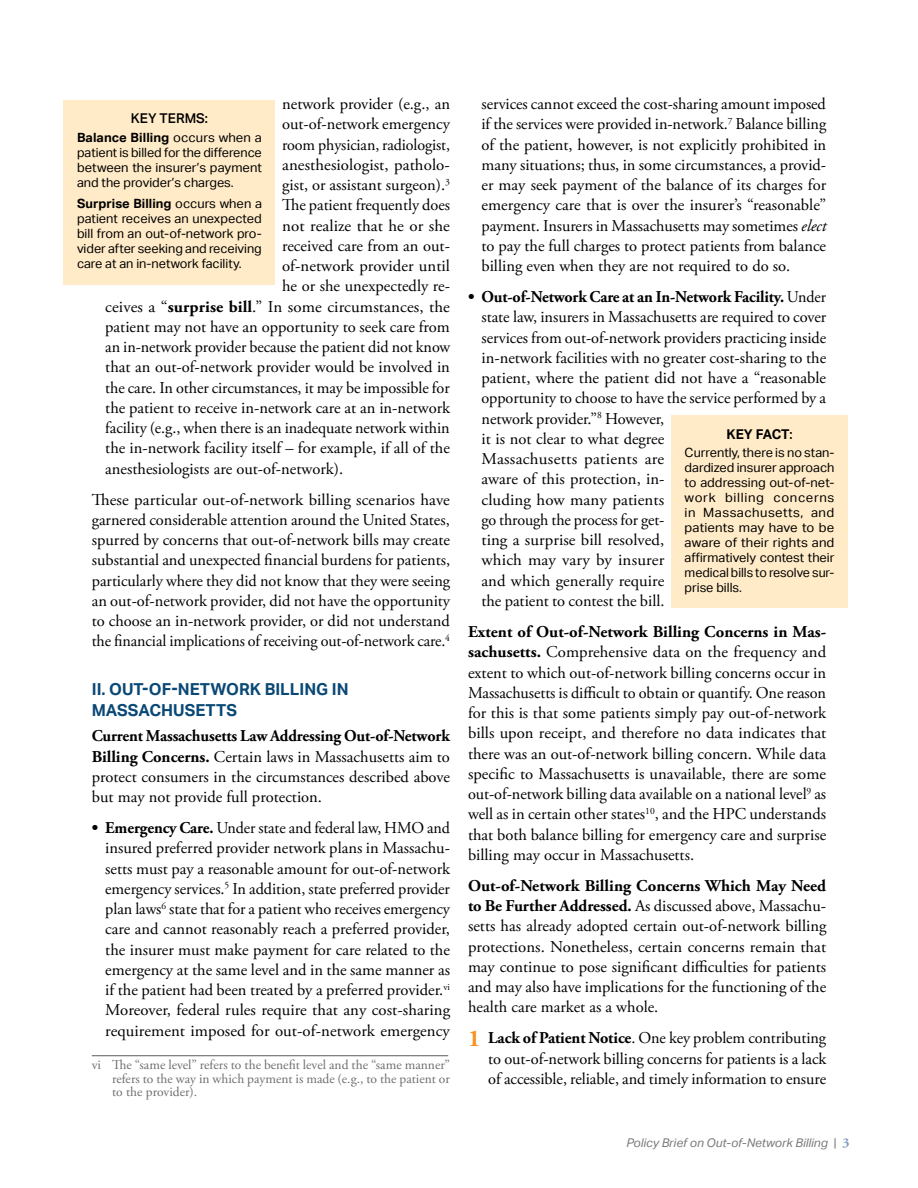
<style>
.page{position:relative;width:918px;height:1188px;background:#fff}
.page>*{position:absolute;margin:0;border:0;box-sizing:border-box;transform-origin:0 0}
.t1{font:16.5px/20.2px "Adobe Garamond Pro";color:#000;text-align:justify}
.t2{font:700 16.5px/20.2px "Aktiv Grotesk";color:#0a4875}
.t3{font:13.5px/13.5px "Adobe Garamond Pro";color:#6d6e71;text-align:justify}
.t4{font:500 13.5px "Aktiv Grotesk";color:#000}
.t5{font:700 13.5px "Aktiv Grotesk";letter-spacing:-.03em;color:#000}
.t6{font:12.75px/15px "Aktiv Grotesk";color:#000;text-align:justify}
.t7{font:italic 12px "Aktiv Grotesk";color:#77787b}
.s1{font-weight:700}
.s2{font-style:italic}
.s3{font-weight:700;font-size:24px;color:#f7921e}
.s4{font-weight:500}
.s5{font-style:normal}
.s6{font-family:"Adobe Garamond Pro";font-weight:700;font-style:normal;font-size:13.5px;color:#829cc1}
</style>
<div class="page">
<hr style="left:92px;top:1055px;width:356px;height:1px;background:#6d6e71">
<div style="left:64px;top:100px;width:211px;height:32px;background:#ffebc7"></div>
<div style="left:64px;top:119px;width:211px;height:84px;background:#ffebc7"></div>
<div style="left:64px;top:186px;width:211px;height:98px;background:#ffebc7"></div>
<div style="left:671px;top:415px;width:177px;height:33px;background:#ffebc7"></div>
<div style="left:671px;top:434px;width:177px;height:174px;background:#ffebc7"></div>
<p class="t1" style="left:282px;top:94px;width:169px">network provider (e.g., an</p>
<p class="t1" style="left:282px;top:115px;width:169px">out-of-network emergency</p>
<p class="t1" style="left:282px;top:135px;width:169px">room physician, radiologist,</p>
<p class="t1" style="left:282px;top:155px;width:169px">anesthesiologist, patholo-</p>
<p class="t1" style="left:282px;top:175px;width:169px">gist, or assistant surgeon).<sup>3</sup></p>
<p class="t1" style="left:282px;top:196px;width:169px">The patient frequently does</p>
<p class="t1" style="left:282px;top:216px;width:169px">not realize that he or she</p>
<p class="t1" style="left:282px;top:236px;width:169px">received care from an out-</p>
<p class="t1" style="left:282px;top:256px;width:169px">of-network provider until</p>
<p class="t1" style="left:282px;top:277px;width:169px">he or she unexpectedly re-</p>
<p class="t1" style="left:105px;top:297px;width:346px">ceives a “<span class="s1">surprise bill</span>.” In some circumstances, the</p>
<p class="t1" style="left:105px;top:317px;width:346px">patient may not have an opportunity to seek care from</p>
<p class="t1" style="left:105px;top:337px;width:346px">an in-network provider because the patient did not know</p>
<p class="t1" style="left:105px;top:358px;width:346px">that an out-of-network provider would be involved in</p>
<p class="t1" style="left:105px;top:378px;width:346px">the care. In other circumstances, it may be impossible for</p>
<p class="t1" style="left:105px;top:398px;width:346px">the patient to receive in-network care at an in-network</p>
<p class="t1" style="left:105px;top:418px;width:346px">facility (e.g., when there is an inadequate network within</p>
<p class="t1" style="left:105px;top:439px;width:346px">the in-network facility itself – for example, if all of the</p>
<p class="t1" style="left:105px;top:459px;width:239px">anesthesiologists are out-of-network).</p>
<p class="t1" style="left:92px;top:490px;width:360px">These particular out-of-network billing scenarios have garnered considerable attention around the United States, spurred by concerns that out-of-network bills may create substantial and unexpected financial burdens for patients, particularly where they did not know that they were seeing an out-of-network provider, did not have the opportunity to choose an in-network provider, or did not understand the financial implications of receiving out-of-network care.<sup>4</sup></p>
<p class="t2" style="left:92px;top:680px;width:258px">II. OUT-OF-NETWORK BILLING IN<br>MASSACHUSETTS</p>
<p class="t1" style="left:92px;top:727px;width:360px"><span class="s1">Current Massachusetts Law Addressing Out-of-Network Billing Concerns.</span> Certain laws in Massachusetts aim to protect consumers in the circumstances described above but may not provide full protection.</p>
<p class="t1" style="left:105px;top:818px;width:347px;text-indent:-13px"><span class="s1">• Emergency Care.</span> Under state and federal law, HMO and insured preferred provider network plans in Massachu&shy;setts must pay a reasonable amount for out-of-network emergency services.<sup>5</sup> In addition, state preferred provider plan laws<sup>6</sup> state that for a patient who receives emergency care and cannot reasonably reach a preferred provider, the insurer must make payment for care related to the emergency at the same level and in the same manner as if the patient had been treated by a preferred provider.<sup>vi </sup>Moreover, federal rules require that any cost-sharing requirement imposed for out-of-network emergency</p>
<p class="t3" style="left:112px;top:1059px;width:339px;text-indent:-20px">vi The “same level” refers to the benefit level and the “same manner” refers to the way in which payment is made (e.g., to the patient or to the provider).</p>
<p class="t4" style="left:131px;top:111px;width:79px">KEY TERMS:</p>
<p class="t6" style="left:77px;top:130px;width:186px"><span class="s1">Balance Billing</span> occurs when a patient is billed for the difference between the insurer’s payment and the provider’s charges.</p>
<p class="t6" style="left:77px;top:196px;width:186px"><span class="s1">Surprise Billing</span> occurs when a patient receives an unexpected bill from an out-of-network pro&shy;vider after seeking and receiving care at an in-network facility.</p>
<p class="t1" style="left:482px;top:94px;width:346px">services cannot exceed the cost-sharing amount imposed if the services were provided in-network.<sup>7</sup> Balance billing of the patient, however, is not explicitly prohibited in many situations; thus, in some circumstances, a provid&shy;er may seek payment of the balance of its charges for emergency care that is over the insurer’s “reasonable” payment. Insurers in Massachusetts may sometimes <span class="s2">elect </span>to pay the full charges to protect patients from balance billing even when they are not required to do so.</p>
<p class="t1" style="left:482px;top:287px;width:346px;text-align:left;text-indent:-13px"><span class="s1">• Out-of-Network Care at an In-Network Facility.</span> Under state law, insurers in Massachusetts are required to cover services from out-of-network providers practicing inside in-network facilities with no greater cost-sharing to the patient, where the patient did not have a “reasonable opportunity to choose to have the service performed by a network provider.”<sup>8</sup> However,<br>it is not clear to what degree<br>Massachusetts patients are<br>aware of this protection, in-<br>cluding how many patients<br>go through the process for get-<br>ting a surprise bill resolved,<br>which may vary by insurer<br>and which generally require<br>the patient to contest the bill.</p>
<p class="t1" style="left:468px;top:622px;width:360px"><span class="s1">Extent of Out-of-Network Billing Concerns in Mas&shy;sachusetts.</span> Comprehensive data on the frequency and extent to which out-of-network billing concerns occur in Massachusetts is difficult to obtain or quantify. One reason for this is that some patients simply pay out-of-network bills upon receipt, and therefore no data indicates that there was an out-of-network billing concern. While data specific to Massachusetts is unavailable, there are some out-of-network billing data available on a national level<sup>9</sup> as well as in certain other states<sup>10</sup>, and the HPC understands that both balance billing for emergency care and surprise billing may occur in Massachusetts.</p>
<p class="t1" style="left:468px;top:876px;width:360px"><span class="s1">Out-of-Network Billing Concerns Which May Need to Be Further Addressed.</span> As discussed above, Massachu&shy;setts has already adopted certain out-of-network billing protections. Nonetheless, certain concerns remain that may continue to pose significant difficulties for patients and may also have implications for the functioning of the health care market as a whole.</p>
<p class="t1" style="left:488px;top:1029px;width:340px;text-indent:-20px"><span class="s3">1</span> <span class="s1">Lack of Patient Notice</span>. One key problem contributing to out-of-network billing concerns for patients is a lack of accessible, reliable, and timely information to ensure</p>
<p class="t5" style="left:727px;top:426px;width:67px">KEY FACT<span class="s4">:</span></p>
<p class="t6" style="left:685px;top:445px;width:151px">Currently, there is no stan&shy;dardized insurer approach to addressing out-of-net&shy;work billing concerns in Massachusetts, and patients may have to be aware of their rights and affirmatively contest their medical bills to resolve sur&shy;prise bills.</p>
<p class="t7" style="left:626px;top:1136px;width:225px">Policy Brief on Out-of-Network Billing <span class="s5">|</span> <span class="s6">3</span></p>
</div>
